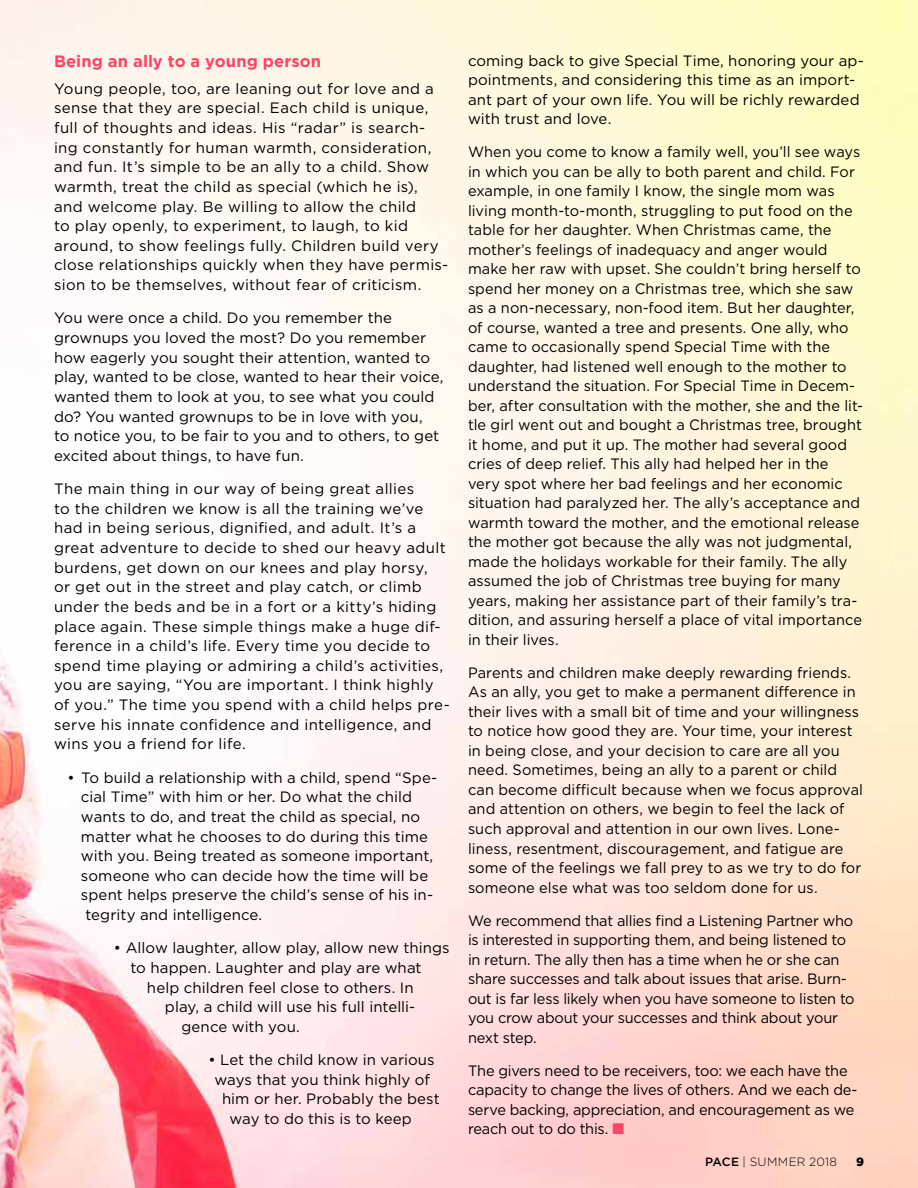
<style>
.page{position:relative;width:918px;height:1188px;background:#fff}
.page>*{position:absolute;margin:0;border:0;box-sizing:border-box;transform-origin:0 0}
.t1{font:700 16.5px "Gotham";letter-spacing:.005em;color:#ff4464}
.t2{font:15px/19.5px "Gotham";letter-spacing:.005em;color:#000}
.t3{font:15px/19.6px "Gotham";letter-spacing:.025em;color:#000}
.t4{font:15px/19.5px "Gotham";letter-spacing:-.015em;color:#000}
.t5{font:300 12px "Gotham HTF";letter-spacing:.025em;color:#000}
.t6{font:900 12px "Gotham HTF";color:#000}
.s1{color:#ff4464}
.s2{font-weight:500}
</style>
<div class="page">
<img style="left:0;top:0;width:918px;height:1188px">
<p class="t1" style="left:54px;top:50px;width:269px">Being an ally to a young person</p>
<p class="t3" style="left:54px;top:78px;width:396px">Young people, too, are leaning out for love and a sense that they are special. Each child is unique, full of thoughts and ideas. His “radar” is search&shy;ing constantly for human warmth, consideration, and fun. It’s simple to be an ally to a child. Show warmth, treat the child as special (which he is), and welcome play. Be willing to allow the child<br>to play openly, to experiment, to laugh, to kid around, to show feelings fully. Children build very close relationships quickly when they have permis&shy;sion to be themselves, without fear of criticism.</p>
<p class="t2" style="left:54px;top:308px;width:391px">You were once a child. Do you remember the grownups you loved the most? Do you remember how eagerly you sought their attention, wanted to play, wanted to be close, wanted to hear their voice, wanted them to look at you, to see what you could do? You wanted grownups to be in love with you,<br>to notice you, to be fair to you and to others, to get excited about things, to have fun.</p>
<p class="t3" style="left:54px;top:479px;width:397px">The main thing in our way of being great allies<br>to the children we know is all the training we’ve had in being serious, dignified, and adult. It’s a great adventure to decide to shed our heavy adult burdens, get down on our knees and play horsy,<br>or get out in the street and play catch, or climb under the beds and be in a fort or a kitty’s hiding place again. These simple things make a huge dif&shy;ference in a child’s life. Every time you decide to spend time playing or admiring a child’s activities, you are saying, “You are important. I think highly of you.” The time you spend with a child helps pre&shy;serve his innate confidence and intelligence, and wins you a friend for life.</p>
<p class="t2" style="left:81px;top:767px;width:358px;text-indent:-13px">• To build a relationship with a child, spend “Spe&shy;cial Time” with him or her. Do what the child wants to do, and treat the child as special, no matter what he chooses to do during this time with you. Being treated as someone important, someone who can decide how the time will be spent helps preserve the child’s sense of his in&shy;tegrity and intelligence.</p>
<p class="t2" style="left:114px;top:938px;width:337px">• Allow laughter, allow play, allow new things</p>
<p class="t2" style="left:130px;top:958px;width:293px">to happen. Laughter and play are what</p>
<p class="t2" style="left:147px;top:977px;width:268px">help children feel close to others. In</p>
<p class="t2" style="left:165px;top:997px;width:252px">play, a child will use his full intelli-</p>
<p class="t2" style="left:182px;top:1016px;width:120px">gence with you.</p>
<p class="t2" style="left:208px;top:1050px;width:228px">• Let the child know in various</p>
<p class="t2" style="left:214px;top:1069px;width:217px">ways that you think highly of</p>
<p class="t2" style="left:222px;top:1089px;width:219px">him or her. Probably the best</p>
<p class="t2" style="left:230px;top:1109px;width:184px">way to do this is to keep</p>
<p class="t2" style="left:468px;top:50px;width:397px">coming back to give Special Time, honoring your ap&shy;pointments, and considering this time as an import&shy;ant part of your own life. You will be richly rewarded with trust and love.</p>
<p class="t2" style="left:468px;top:142px;width:396px">When you come to know a family well, you’ll see ways in which you can be ally to both parent and child. For example, in one family I know, the single mom was living month-to-month, struggling to put food on the table for her daughter. When Christmas came, the mother’s feelings of inadequacy and anger would make her raw with upset. She couldn’t bring herself to spend her money on a Christmas tree, which she saw as a non-necessary, non-food item. But her daughter, of course, wanted a tree and presents. One ally, who came to occasionally spend Special Time with the daughter, had listened well enough to the mother to understand the situation. For Special Time in Decem&shy;ber, after consultation with the mother, she and the lit&shy;tle girl went out and bought a Christmas tree, brought it home, and put it up. The mother had several good cries of deep relief. This ally had helped her in the very spot where her bad feelings and her economic situation had paralyzed her. The ally’s acceptance and warmth toward the mother, and the emotional release the mother got because the ally was not judgmental, made the holidays workable for their family. The ally assumed the job of Christmas tree buying for many years, making her assistance part of their family’s tra&shy;dition, and assuring herself a place of vital importance in their lives.</p>
<p class="t2" style="left:468px;top:663px;width:397px">Parents and children make deeply rewarding friends.<br>As an ally, you get to make a permanent difference in their lives with a small bit of time and your willingness to notice how good they are. Your time, your interest in being close, and your decision to care are all you need. Sometimes, being an ally to a parent or child can become difficult because when we focus approval and attention on others, we begin to feel the lack of such approval and attention in our own lives. Lone&shy;liness, resentment, discouragement, and fatigue are some of the feelings we fall prey to as we try to do for someone else what was too seldom done for us.</p>
<p class="t4" style="left:468px;top:910px;width:388px">We recommend that allies find a Listening Partner who is interested in supporting them, and being listened to in return. The ally then has a time when he or she can share successes and talk about issues that arise. Burn&shy;out is far less likely when you have someone to listen to you crow about your successes and think about your next step.</p>
<p class="t4" style="left:468px;top:1060px;width:391px">The givers need to be receivers, too: we each have the capacity to change the lives of others. And we each de&shy;serve backing, appreciation, and encouragement as we reach out to do this. <span class="s1">■</span></p>
<p class="t5" style="left:705px;top:1155px;width:133px"><span class="s2">PACE</span> | SUMMER 2018</p>
<p class="t6" style="left:856px;top:1155px;width:9px">9</p>
</div>
